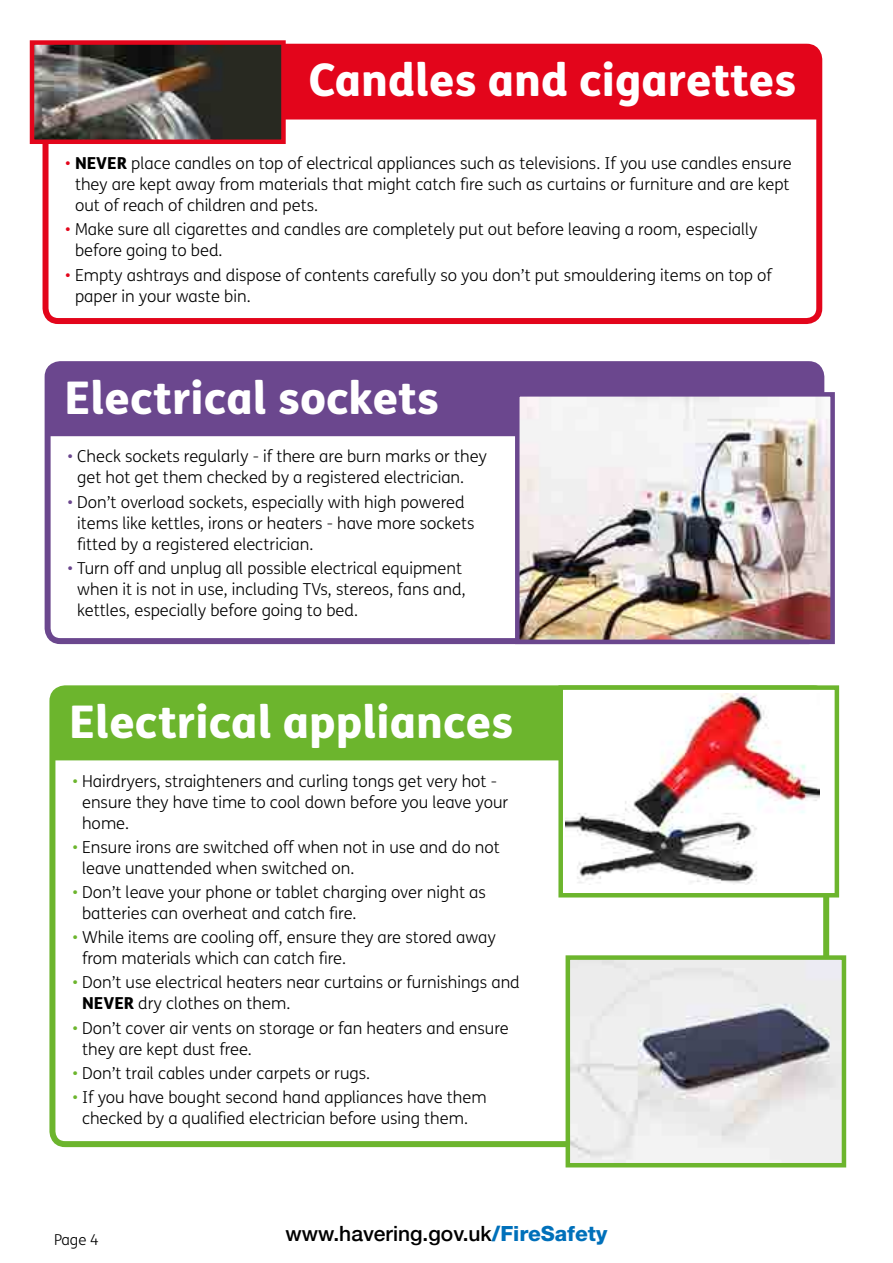
<style>
.page{position:relative;width:893px;height:1263px;background:#fff}
.page>*{position:absolute;margin:0;border:0;box-sizing:border-box;transform-origin:0 0}
.t1{font:800 45px "FS Me";color:#fff}
.t2{font:500 21px "Helvetica Neue";color:#000}
.t3{font:300 16.5px/21px "FS Me";color:#000}
.t4{font:300 15px "FS Me";color:#000}
.s1{color:#e3051b}
.s2{font-weight:800}
.s3{color:#6b478e}
.s4{color:#6cb52d}
.s5{font-family:"Helvetica Neue LT Std";font-weight:800;color:#0070ba}
</style>
<div class="page">
<div style="left:43px;top:44px;width:779px;height:280px;border:6px solid #e3051b;border-radius:13px"></div>
<div style="left:286px;top:45px;width:535px;height:75px;background:#e3051b"></div>
<div style="left:45px;top:361px;width:779px;height:283px;border:6px solid #6b478e;border-radius:13px"></div>
<div style="left:48px;top:364px;width:773px;height:72px;background:#6b478e"></div>
<div style="left:49px;top:685px;width:780px;height:462px;border:6px solid #6cb52d;border-radius:13px"></div>
<div style="left:52px;top:688px;width:506px;height:72px;background:#6cb52d"></div>
<img style="left:35px;top:45px;width:246px;height:94px">
<div style="left:30px;top:40px;width:256px;height:104px;border:4px solid #e3051b"></div>
<img style="left:520px;top:397px;width:310px;height:242px">
<div style="left:515px;top:392px;width:320px;height:252px;border:4px solid #6b478e"></div>
<div style="left:561px;top:688px;width:276px;height:207px;background:#fff"></div>
<img style="left:566px;top:693px;width:253px;height:191px">
<div style="left:558px;top:685px;width:281px;height:212px;border:4px solid #6cb52d"></div>
<img style="left:571px;top:960px;width:270px;height:202px">
<div style="left:566px;top:955px;width:280px;height:212px;border:4px solid #6cb52d"></div>
<h1 class="t1" style="left:309px;top:45px;width:489px">Candles and cigarettes</h1>
<p class="t3" style="left:75px;top:153px;width:718px;text-indent:-10px"><span class="s1">•</span> <span class="s2">NEVER</span> place candles on top of electrical appliances such as televisions. If you use candles ensure they are kept away from materials that might catch fire such as curtains or furniture and are kept out of reach of children and pets.</p>
<p class="t3" style="left:75px;top:219px;width:684px;text-indent:-10px"><span class="s1">•</span> Make sure all cigarettes and candles are completely put out before leaving a room, especially before going to bed.</p>
<p class="t3" style="left:75px;top:264px;width:698px;text-indent:-10px"><span class="s1">•</span> Empty ashtrays and dispose of contents carefully so you don’t put smouldering items on top of paper in your waste bin.</p>
<h1 class="t1" style="left:64px;top:362px;width:376px">Electrical sockets</h1>
<p class="t3" style="left:77px;top:446px;width:411px;text-indent:-10px"><span class="s3">•</span> Check sockets regularly - if there are burn marks or they get hot get them checked by a registered electrician.</p>
<p class="t3" style="left:77px;top:491px;width:399px;text-indent:-10px"><span class="s3">•</span> Don’t overload sockets, especially with high powered items like kettles, irons or heaters - have more sockets fitted by a registered electrician.</p>
<p class="t3" style="left:77px;top:557px;width:390px;text-indent:-10px"><span class="s3">•</span> Turn off and unplug all possible electrical equipment when it is not in use, including TVs, stereos, fans and, kettles, especially before going to bed.</p>
<h1 class="t1" style="left:69px;top:686px;width:445px">Electrical appliances</h1>
<p class="t3" style="left:82px;top:770px;width:428px;text-indent:-10px"><span class="s4">•</span> Hairdryers, straighteners and curling tongs get very hot - ensure they have time to cool down before you leave your home.</p>
<p class="t3" style="left:82px;top:836px;width:419px;text-indent:-10px"><span class="s4">•</span> Ensure irons are switched off when not in use and do not leave unattended when switched on.</p>
<p class="t3" style="left:82px;top:881px;width:405px;text-indent:-10px"><span class="s4">•</span> Don’t leave your phone or tablet charging over night as batteries can overheat and catch fire.</p>
<p class="t3" style="left:82px;top:926px;width:415px;text-indent:-10px"><span class="s4">•</span> While items are cooling off, ensure they are stored away from materials which can catch fire.</p>
<p class="t3" style="left:82px;top:971px;width:439px;text-indent:-10px"><span class="s4">•</span> Don’t use electrical heaters near curtains or furnishings and<br><span class="s2">NEVER</span> dry clothes on them.</p>
<p class="t3" style="left:82px;top:1017px;width:428px;text-indent:-10px"><span class="s4">•</span> Don’t cover air vents on storage or fan heaters and ensure they are kept dust free.</p>
<p class="t3" style="left:72px;top:1062px;width:299px"><span class="s4">•</span> Don’t trail cables under carpets or rugs.</p>
<p class="t3" style="left:72px;top:1086px;width:416px;text-align:center"><span class="s4">•</span> If you have bought second hand appliances have them checked by a qualified electrician before using them.</p>
<p class="t4" style="left:54px;top:1230px;width:46px">Page 4</p>
<p class="t2" style="left:286px;top:1216px;width:323px">www.havering.gov.uk<span class="s5">/FireSafety</span></p>
</div>
